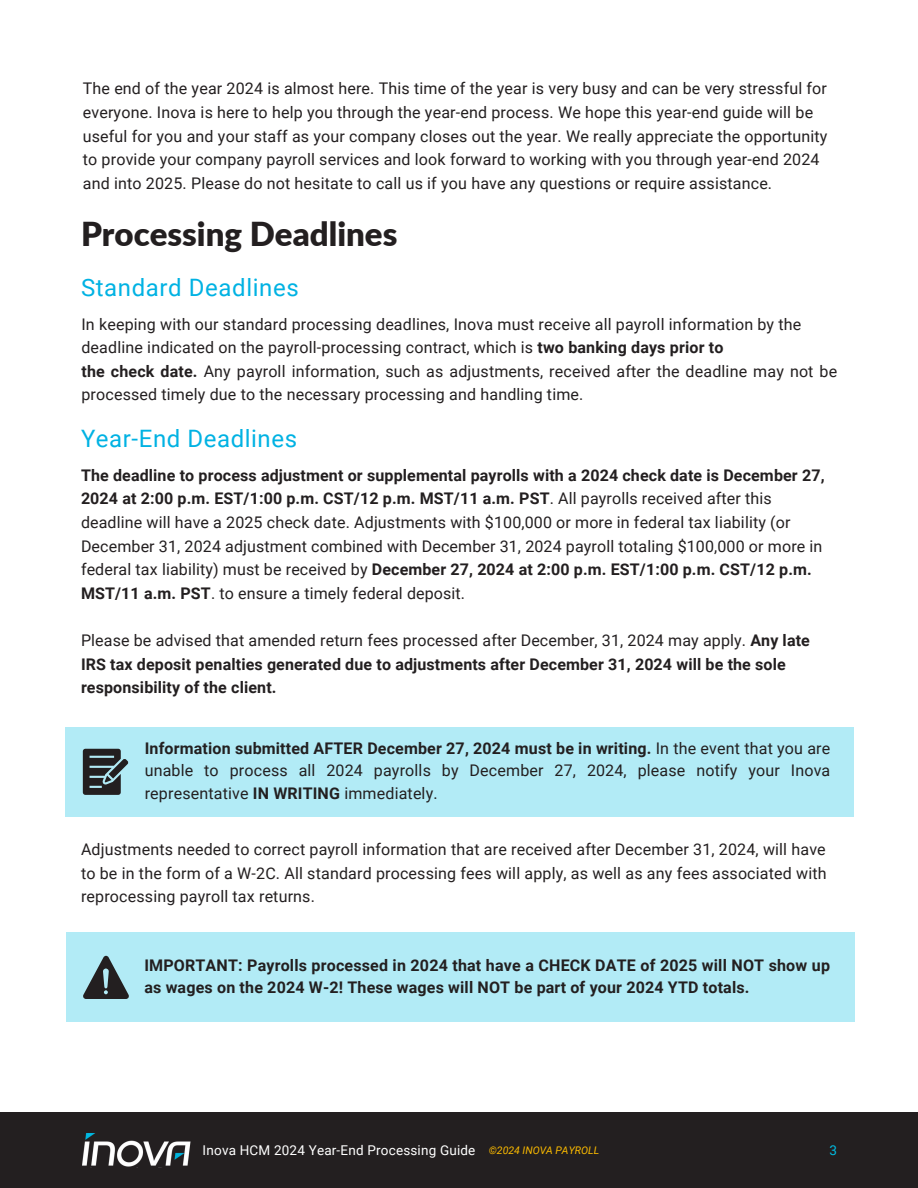
<style>
.page{position:relative;width:918px;height:1188px;background:#fff}
.page>*{position:absolute;margin:0;border:0;box-sizing:border-box;transform-origin:0 0}
.t1{font:900 33px "Lato";color:#231f20}
.t2{font:24px "Roboto";letter-spacing:.025em;color:#00b2e3}
.t3{font:16.05px/23.7px "Roboto";letter-spacing:.01em;color:#231f20}
.t4{font:700 16.05px/23.7px "Roboto";letter-spacing:.01em;color:#231f20}
.t5{font:13.5px "Roboto";letter-spacing:.015em;color:#fff}
.t6{font:13.5px "Roboto";color:#00bce2}
.t7{font:italic 10.5px "Roboto";color:#fbba00}
.s1{font-weight:700}
.s2{font-weight:400}
</style>
<div class="page">
<div style="left:65px;top:727px;width:789px;height:90px;background:#b2ebf6"></div>
<div style="left:67px;top:933px;width:788px;height:89px;background:#b2ebf6"></div>
<svg style="left:83px;top:749px;width:45px;height:46px"></svg>
<svg style="left:83px;top:956px;width:46px;height:43px"></svg>
<div style="left:0;top:1112px;width:918px;height:76px;background:#231f20"></div>
<img style="left:82px;top:1133px;width:108px;height:34px">
<h4 class="t3" style="left:83px;top:77px;width:746px">The end of the year 2024 is almost here. This time of the year is very busy and can be very stressful for everyone. Inova is here to help you through the year-end process. We hope this year-end guide will be useful for you and your staff as your company closes out the year. We really appreciate the opportunity to provide your company payroll services and look forward to working with you through year-end 2024 and into 2025. Please do not hesitate to call us if you have any questions or require assistance.</h4>
<p class="t1" style="left:81px;top:213px;width:318px">Processing Deadlines</p>
<h4 class="t2" style="left:81px;top:274px;width:219px">Standard Deadlines</h4>
<h2 class="t3" style="left:81px;top:312px;width:757px">In keeping with our standard processing deadlines, Inova must receive all payroll information by the deadline indicated on the payroll-processing contract, which is <span class="s1">two banking days prior to<br>the check date.</span> Any payroll information, such as adjustments, received after the deadline may not be processed timely due to the necessary processing and handling time.</h2>
<h4 class="t2" style="left:81px;top:425px;width:218px">Year-End Deadlines</h4>
<h4 class="t3" style="left:81px;top:463px;width:745px"><span class="s1">The deadline to process adjustment or supplemental payrolls with a 2024 check date is December 27, 2024 at 2:00 p.m. EST/1:00 p.m. CST/12 p.m. MST/11 a.m. PST</span>. All payrolls received after this deadline will have a 2025 check date. Adjustments with $100,000 or more in federal tax liability (or December 31, 2024 adjustment combined with December 31, 2024 payroll totaling $100,000 or more in federal tax liability) must be received by <span class="s1">December 27, 2024 at 2:00 p.m. EST/1:00 p.m. CST/12 p.m.<br>MST/11 a.m. PST</span>. to ensure a timely federal deposit.</h4>
<h1 class="t4" style="left:81px;top:629px;width:730px"><span class="s2">Please be advised that amended return fees processed after December, 31, 2024 may apply.</span> Any late<br>IRS tax deposit penalties generated due to adjustments after December 31, 2024 will be the sole responsibility of the client.</h1>
<h4 class="t3" style="left:145px;top:737px;width:687px;line-height:22.5px;text-align:justify"><span class="s1">Information submitted AFTER December 27, 2024 must be in writing.</span> In the event that you are unable to process all 2024 payrolls by December 27, 2024, please notify your Inova representative <span class="s1">IN WRITING</span> immediately.</h4>
<h4 class="t3" style="left:81px;top:838px;width:747px;text-align:justify">Adjustments needed to correct payroll information that are received after December 31, 2024, will have to be in the form of a W-2C. All standard processing fees will apply, as well as any fees associated with reprocessing payroll tax returns.</h4>
<h2 class="t4" style="left:144px;top:954px;width:687px;line-height:22.5px">IMPORTANT: Payrolls processed in 2024 that have a CHECK DATE of 2025 will NOT show up as wages on the 2024 W-2! These wages will NOT be part of your 2024 YTD totals.</h2>
<p class="t5" style="left:203px;top:1142px;width:274px">Inova HCM 2024 Year-End Processing Guide</p>
<h5 class="t7" style="left:489px;top:1144px;width:112px">©2024 INOVA PAYROLL</h5>
<p class="t6" style="left:829px;top:1142px;width:9px">3</p>
</div>
